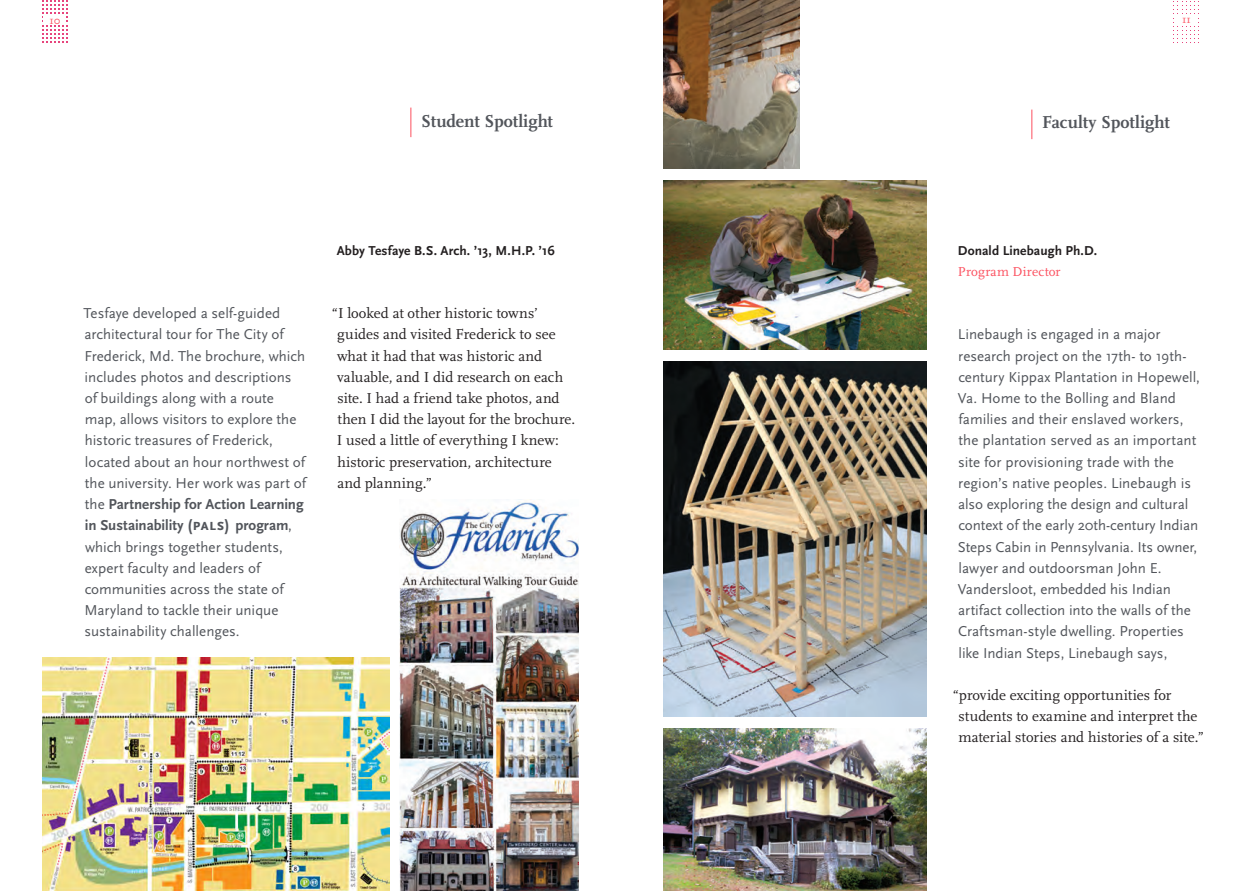
<style>
.page{position:relative;width:1242px;height:891px;background:#fff}
.page>*{position:absolute;margin:0;border:0;box-sizing:border-box;transform-origin:0 0}
.t1{font:700 18px "Scala OT";color:#52555b}
.t2{font:15px/21.1px "Scala Sans OT";color:#52555b}
.t3{font:15px/21.1px "Scala OT";letter-spacing:.005em;color:#231f20}
.t4{font:700 13.5px "Scala Sans OT";letter-spacing:.01em;color:#231f20}
.t5{font:13.5px "Scala OT";letter-spacing:.02em;color:#fc4f5e}
.t6{font:11.25px "Scala OT";color:#fc4f5e}
.s1{font-weight:700}
.s2{font-weight:700;font-size:16.5px}
</style>
<div class="page">
<svg style="left:1173px;top:1px;width:26px;height:38px"></svg>
<div style="left:1175px;top:15px;width:23px;height:8px;background:#fff"></div>
<svg style="left:42px;top:0;width:26px;height:42px"></svg>
<div style="left:44px;top:15px;width:22px;height:9px;background:#fff"></div>
<svg style="left:1031px;top:110px;width:1px;height:29px"></svg>
<svg style="left:411px;top:108px;width:1px;height:29px"></svg>
<img style="left:663px;top:0;width:136px;height:169px">
<img style="left:663px;top:180px;width:263px;height:169px">
<img style="left:42px;top:658px;width:347px;height:233px">
<img style="left:400px;top:501px;width:179px;height:390px">
<img style="left:663px;top:361px;width:263px;height:356px">
<img style="left:663px;top:728px;width:263px;height:163px">
<p class="t6" style="left:49px;top:14px;width:13px">10</p>
<p class="t6" style="left:1182px;top:14px;width:10px">11</p>
<p class="t1" style="left:421px;top:111px;width:134px">Student Spotlight</p>
<p class="t1" style="left:1042px;top:112px;width:129px">Faculty Spotlight</p>
<p class="t2" style="left:83px;top:303px;width:224px">Tesfaye developed a self-guided architectural tour for The City of Frederick, Md. The brochure, which includes photos and descriptions of buildings along with a route map, allows visitors to explore the historic treasures of Frederick, located about an hour northwest of the university. Her work was part of the <span class="s1">Partnership for Action Learning in Sustainability</span> <span class="s2">(pals)</span> <span class="s1">program</span>, which brings together students, expert faculty and leaders of communities across the state of Maryland to tackle their unique sustainability challenges.</p>
<p class="t4" style="left:337px;top:243px;width:219px">Abby Tesfaye B.S. Arch. ’13, M.H.P. ’16</p>
<p class="t3" style="left:337px;top:303px;width:240px;text-indent:-5px">“I looked at other historic towns’ guides and visited Frederick to see what it had that was historic and valuable, and I did research on each site. I had a friend take photos, and then I did the layout for the brochure.<br>I used a little of everything I knew: historic preservation, architecture and planning.”</p>
<p class="t4" style="left:958px;top:243px;width:141px">Donald Linebaugh Ph.D.</p>
<p class="t5" style="left:958px;top:264px;width:104px">Program Director</p>
<p class="t2" style="left:958px;top:324px;width:244px">Linebaugh is engaged in a major research project on the 17th- to 19th&shy;century Kippax Plantation in Hopewell, Va. Home to the Bolling and Bland families and their enslaved workers, the plantation served as an important site for provisioning trade with the region’s native peoples. Linebaugh is also exploring the design and cultural context of the early 20th-century Indian Steps Cabin in Pennsylvania. Its owner, lawyer and outdoorsman John E.<br>Vandersloot, embedded his Indian artifact collection into the walls of the Craftsman-style dwelling. Properties like Indian Steps, Linebaugh says,</p>
<p class="t3" style="left:958px;top:685px;width:247px;text-indent:-5px">“provide exciting opportunities for students to examine and interpret the material stories and histories of a site.”</p>
</div>
